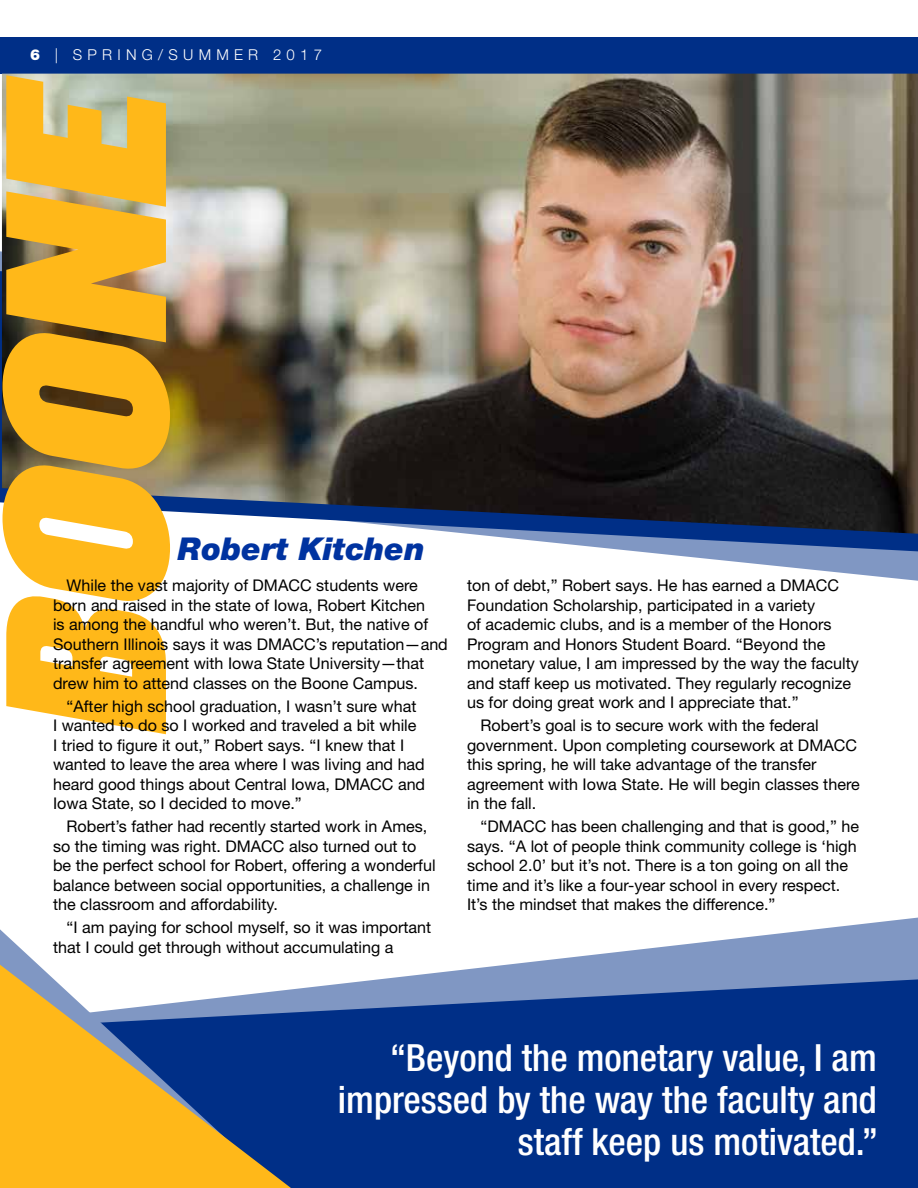
<style>
.page{position:relative;width:918px;height:1188px;background:#fff}
.page>*{position:absolute;margin:0;border:0;box-sizing:border-box;transform-origin:0 0}
.t1{font:italic 239.7px "Knockout HTF90 Ultmt Welterwt";color:#ffb819;scale:1.07 1}
.t2{font:500 condensed 37.5px/42px "Helvetica Neue LT Std";color:#fff;text-align:right}
.t3{font:italic 900 31.5px "Helvetica Neue LT Std";color:#0033a0}
.t4{font:16.2px/19.5px "Helvetica Neue LT Std";color:#000}
.t5{font:300 15px "Helvetica Neue LT Std";letter-spacing:.35em;color:#fff}
.s1{font-weight:900}
</style>
<div class="page">
<div style="left:0;top:37px;width:918px;height:37px;background:#002f87"></div>
<svg style="left:0;top:251px;width:918px;height:330px"></svg>
<svg style="left:0;top:271px;width:918px;height:280px"></svg>
<img style="left:2px;top:74px;width:916px;height:460px">
<svg style="left:383px;top:918px;width:535px;height:61px"></svg>
<svg style="left:291px;top:979px;width:627px;height:209px;background:#0a378c"></svg>
<svg style="left:0;top:929px;width:39px;height:36px"></svg>
<svg style="left:0;top:965px;width:291px;height:223px;background:#ad9965"></svg>
<p class="t5" style="left:30px;top:45px;width:293px"><span class="s1">6</span> | SPRING/SUMMER 2017</p>
<p class="t1" style="left:-43px;top:741px;width:645px;rotate:-90deg">BOONE</p>
<p class="t3" style="left:178px;top:529px;width:248px">Robert Kitchen</p>
<p class="t4" style="left:53px;top:576px;width:396px;text-indent:13px">While the vast majority of DMACC students were born and raised in the state of Iowa, Robert Kitchen<br>is among the handful who weren’t. But, the native of Southern Illinois says it was DMACC’s reputation—and transfer agreement with Iowa State University—that drew him to attend classes on the Boone Campus.</p>
<p class="t4" style="left:53px;top:696px;width:374px;text-indent:13px">“After high school graduation, I wasn’t sure what<br>I wanted to do so I worked and traveled a bit while<br>I tried to fgure it out,” Robert says. “I knew that I wanted to leave the area where I was living and had heard good things about Central Iowa, DMACC and Iowa State, so I decided to move.”</p>
<p class="t4" style="left:53px;top:816px;width:384px;text-indent:13px">Robert’s father had recently started work in Ames, so the timing was right. DMACC also turned out to be the perfect school for Robert, offering a wonderful balance between social opportunities, a challenge in the classroom and affordability.</p>
<p class="t4" style="left:53px;top:917px;width:380px;text-indent:13px">“I am paying for school myself, so it was important that I could get through without accumulating a</p>
<p class="t4" style="left:467px;top:575px;width:393px">ton of debt,” Robert says. He has earned a DMACC Foundation Scholarship, participated in a variety<br>of academic clubs, and is a member of the Honors Program and Honors Student Board. “Beyond the monetary value, I am impressed by the way the faculty and staff keep us motivated. They regularly recognize us for doing great work and I appreciate that.”</p>
<p class="t4" style="left:467px;top:715px;width:394px;text-indent:13px">Robert’s goal is to secure work with the federal government. Upon completing coursework at DMACC this spring, he will take advantage of the transfer agreement with Iowa State. He will begin classes there in the fall.</p>
<p class="t4" style="left:467px;top:816px;width:393px;text-indent:13px">“DMACC has been challenging and that is good,” he says. “A lot of people think community college is ‘high school 2.0’ but it’s not. There is a ton going on all the time and it’s like a four-year school in every respect.<br>It’s the mindset that makes the difference.”</p>
<p class="t2" style="left:338px;top:1037px;width:542px">“Beyond the monetary value, I am impressed by the way the faculty and staff keep us motivated.”</p>
</div>
